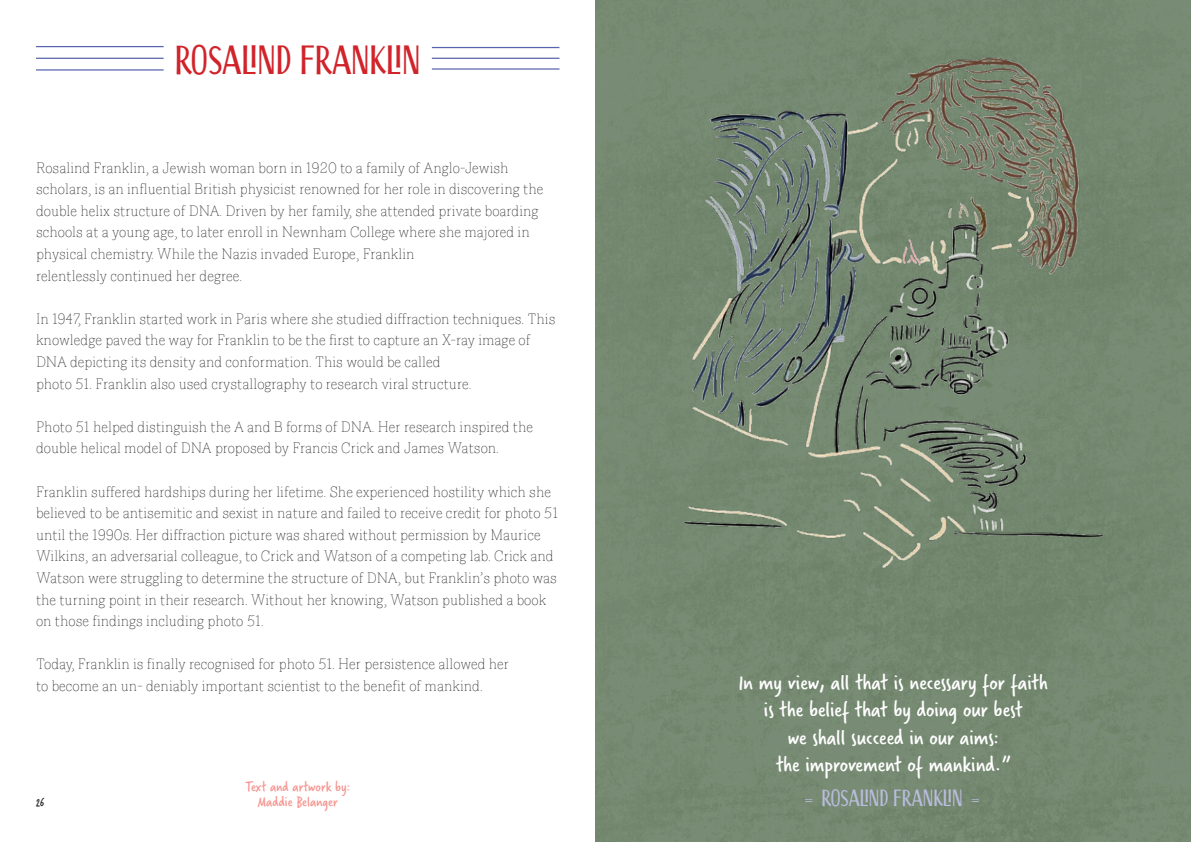
<style>
.page{position:relative;width:1191px;height:842px;background:#fff}
.page>*{position:absolute;margin:0;border:0;box-sizing:border-box;transform-origin:0 0}
.Alineastijl_1{font:40px "Scrapbooker Sans";letter-spacing:-.01em;color:#d1232a}
.Alineastijl_4{font:23px/27.6px "Verveine";color:#fff;text-align:center}
.Alineastijl_5{font:23px "Scrapbooker Sans";letter-spacing:-.01em;color:#babcdd}
.Alineastijl_2{font:300 18px/21.6px "Azote";color:#231f20}
.Alineastijl_3{font:15px/15px "Verveine";color:#f59690;text-align:center}
.t1{font:12px "Verveine";color:#231f20}
.s1{font-family:"Hey Eloise"}
</style>
<div class="page">
<div style="left:595px;top:0;width:596px;height:842px;background:#758971"></div>
<hr style="left:36px;top:46px;width:128px;height:1px;background:#5a64ae">
<hr style="left:36px;top:69px;width:128px;height:2px;background:#5a64ae">
<hr style="left:36px;top:58px;width:128px;height:1px;background:#5a64ae">
<hr style="left:432px;top:47px;width:127px;height:1px;background:#5a64ae">
<hr style="left:432px;top:68px;width:127px;height:2px;background:#5a64ae">
<hr style="left:432px;top:58px;width:127px;height:1px;background:#5a64ae">
<img style="left:671px;top:54px;width:441px;height:522px">
<p class="Alineastijl_1" style="left:175px;top:36px;width:247px">ROSALIND FRANKLIN</p>
<p class="Alineastijl_2" style="left:36px;top:158px;width:509px">Rosalind Franklin, a Jewish woman born in 1920 to a family of Anglo-Jewish scholars, is an influential British physicist renowned for her role in discovering the double helix structure of DNA. Driven by her family, she attended private boarding schools at a young age, to later enroll in Newnham College where she majored in physical chemistry. While the Nazis invaded Europe, Franklin<br>relentlessly continued her degree.</p>
<p class="Alineastijl_2" style="left:36px;top:309px;width:521px">In 1947, Franklin started work in Paris where she studied diffraction techniques. This knowledge paved the way for Franklin to be the first to capture an X-ray image of DNA depicting its density and conformation. This would be called<br>photo 51. Franklin also used crystallography to research viral structure.</p>
<p class="Alineastijl_2" style="left:36px;top:417px;width:499px">Photo 51 helped distinguish the A and B forms of DNA. Her research inspired the double helical model of DNA proposed by Francis Crick and James Watson.</p>
<p class="Alineastijl_2" style="left:36px;top:482px;width:524px">Franklin suffered hardships during her lifetime. She experienced hostility which she believed to be antisemitic and sexist in nature and failed to receive credit for photo 51 until the 1990s. Her diffraction picture was shared without permission by Maurice Wilkins, an adversarial colleague, to Crick and Watson of a competing lab. Crick and Watson were struggling to determine the structure of DNA, but Franklin’s photo was the turning point in their research. Without her knowing, Watson published a book on those findings including photo 51.</p>
<p class="Alineastijl_2" style="left:36px;top:654px;width:475px">Today, Franklin is finally recognised for photo 51. Her persistence allowed her to become an un- deniably important scientist to the benefit of mankind.</p>
<p class="Alineastijl_4" style="left:738px;top:668px;width:310px">In my view, all that is necessary for faith is the belief that by doing our best<br>we shall succeed in our aims:</p>
<p class="Alineastijl_4" style="left:776px;top:751px;width:236px">the improvement of mankind.”</p>
<p class="Alineastijl_3" style="left:246px;top:779px;width:106px">Text and artwork by:<br>Maddie Belanger</p>
<p class="t1" style="left:36px;top:794px;width:10px">26</p>
<p class="Alineastijl_5" style="left:804px;top:784px;width:176px"><span class="s1">=</span> ROSALIND FRANKLIN <span class="s1">=</span></p>
</div>
